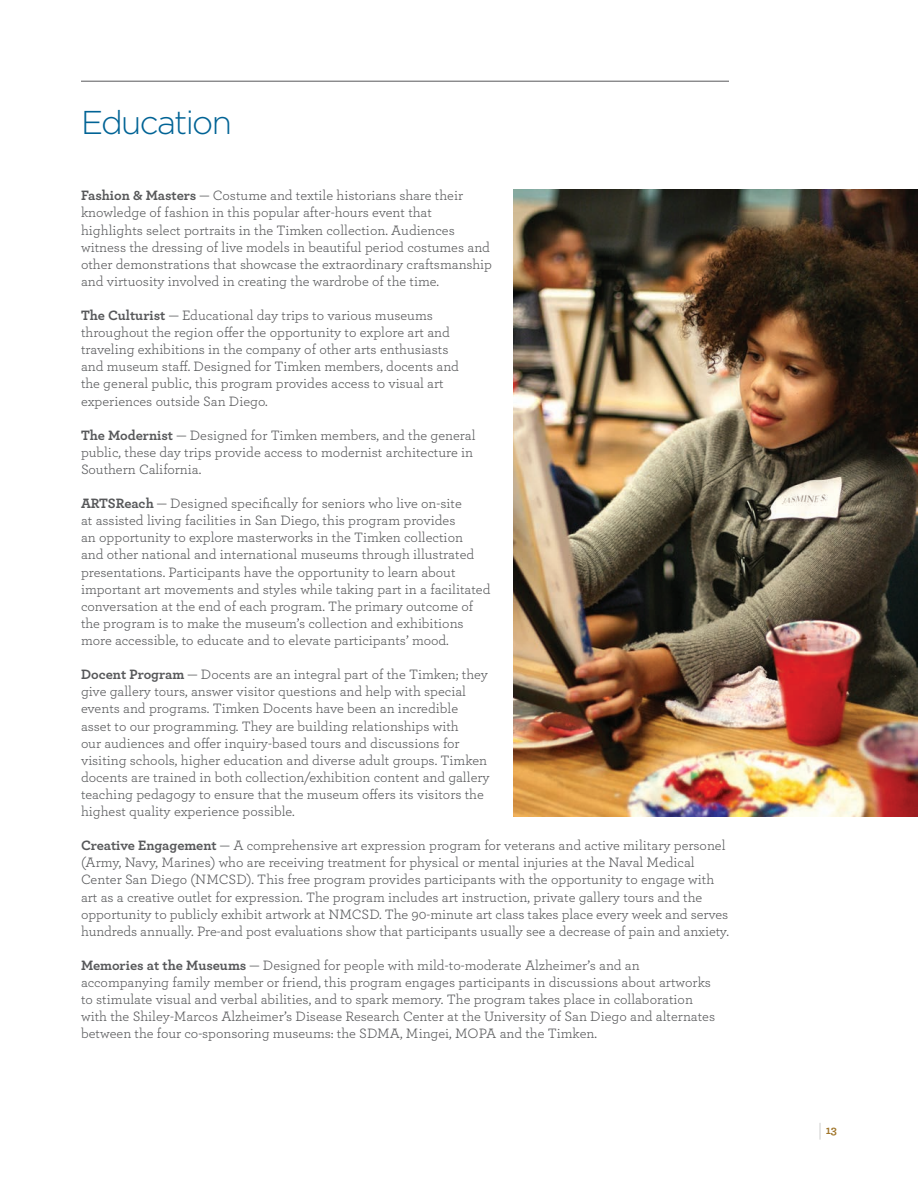
<style>
.page{position:relative;width:918px;height:1188px;background:#fff}
.page>*{position:absolute;margin:0;border:0;box-sizing:border-box;transform-origin:0 0}
.t1{font:300 33px "Gotham";letter-spacing:-.05em;color:#016395}
.t2{font:14.25px/17.1px "Archer";color:#57585a}
.t3{font:700 12px "Archer";color:#a0752a}
.s1{font-weight:700}
.s2{font-weight:100;font-size:18px;color:#57585a}
</style>
<div class="page">
<img style="left:513px;top:189px;width:405px;height:628px">
<hr style="left:81px;top:81px;width:648px;height:1px;background:#57585a">
<h1 class="t1" style="left:81px;top:102px;width:152px">Education</h1>
<p class="t2" style="left:81px;top:186px;width:412px"><span class="s1">Fashion &amp; Masters</span> — Costume and textile historians share their knowledge of fashion in this popular after-hours event that highlights select portraits in the Timken collection. Audiences witness the dressing of live models in beautiful period costumes and other demonstrations that showcase the extraordinary craftsmanship and virtuosity involved in creating the wardrobe of the time.</p>
<p class="t2" style="left:81px;top:306px;width:380px"><span class="s1">The Culturist</span> — Educational day trips to various museums throughout the region offer the opportunity to explore art and traveling exhibitions in the company of other arts enthusiasts and museum staff. Designed for Timken members, docents and the general public, this program provides access to visual art experiences outside San Diego.</p>
<p class="t2" style="left:81px;top:426px;width:396px"><span class="s1">The Modernist</span> — Designed for Timken members, and the general public, these day trips provide access to modernist architecture in<br>Southern California.</p>
<p class="t2" style="left:81px;top:494px;width:411px"><span class="s1">ARTSReach</span> — Designed specifically for seniors who live on-site<br>at assisted living facilities in San Diego, this program provides<br>an opportunity to explore masterworks in the Timken collection<br>and other national and international museums through illustrated presentations. Participants have the opportunity to learn about important art movements and styles while taking part in a facilitated conversation at the end of each program. The primary outcome of the program is to make the museum’s collection and exhibitions more accessible, to educate and to elevate participants’ mood.</p>
<p class="t2" style="left:81px;top:665px;width:410px"><span class="s1">Docent Program</span> — Docents are an integral part of the Timken; they give gallery tours, answer visitor questions and help with special events and programs. Timken Docents have been an incredible asset to our programming. They are building relationships with<br>our audiences and offer inquiry-based tours and discussions for visiting schools, higher education and diverse adult groups. Timken docents are trained in both collection/exhibition content and gallery teaching pedagogy to ensure that the museum offers its visitors the highest quality experience possible.</p>
<p class="t2" style="left:81px;top:836px;width:650px"><span class="s1">Creative Engagement</span> — A comprehensive art expression program for veterans and active military personel (Army, Navy, Marines) who are receiving treatment for physical or mental injuries at the Naval Medical Center San Diego (NMCSD). This free program provides participants with the opportunity to engage with art as a creative outlet for expression. The program includes art instruction, private gallery tours and the opportunity to publicly exhibit artwork at NMCSD. The 90-minute art class takes place every week and serves hundreds annually. Pre-and post evaluations show that participants usually see a decrease of pain and anxiety.</p>
<p class="t2" style="left:81px;top:956px;width:636px"><span class="s1">Memories at the Museums</span> — Designed for people with mild-to-moderate Alzheimer’s and an accompanying family member or friend, this program engages participants in discussions about artworks to stimulate visual and verbal abilities, and to spark memory. The program takes place in collaboration with the Shiley-Marcos Alzheimer’s Disease Research Center at the University of San Diego and alternates between the four co-sponsoring museums: the SDMA, Mingei, MOPA and the Timken.</p>
<p class="t3" style="left:818px;top:1121px;width:20px"><span class="s2">|</span> 13</p>
</div>
